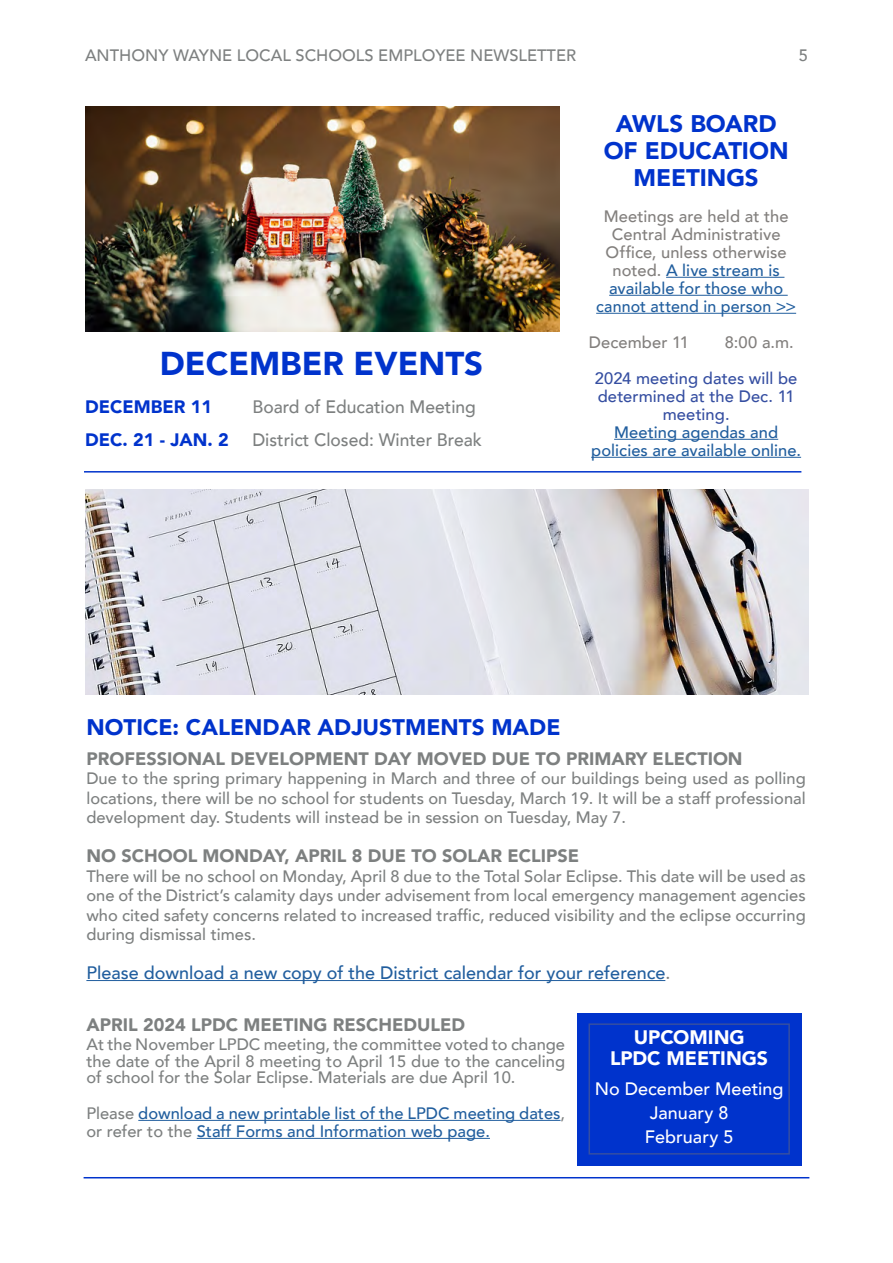
<style>
.page{position:relative;width:893px;height:1263px;background:#fff}
.page>*{position:absolute;margin:0;border:0;box-sizing:border-box;transform-origin:0 0}
.t1{font:900 33px "Avenir";color:#03c}
.t2{font:900 24px/27px "Avenir";letter-spacing:-.005em;color:#03c;text-align:center}
.t3{font:900 22.5px "Avenir";color:#03c}
.t4{font:900 19.5px/21px "Avenir";color:#fff;text-align:center}
.t5{font:900 18px "Avenir";color:#7d8080}
.t6{font:500 18px "Avenir";color:#215e9e}
.t7{font:500 18px "Avenir";color:#7d8080}
.t8{font:500 18px/24px "Avenir";letter-spacing:.005em;color:#fff;text-align:center}
.t9{font:900 18px "Avenir";color:#03c}
.t10{font:500 16.5px/19.5px "Avenir";color:#7d8080;text-align:justify}
.t11{font:500 16.5px/18px "Avenir";letter-spacing:.005em;color:#827f7d;text-align:center}
.t12{font:500 16.5px/18px "Avenir";color:#215e9e;text-align:center}
.t13{font:500 16.5px/18px "Avenir";letter-spacing:.005em;color:#354ea1;text-align:center}
.t14{font:500 16.5px "Avenir";color:#7d8080}
.s1{color:#215e9e}
.s2{color:#7d8080}
</style>
<div class="page">
<hr style="left:84px;top:471px;width:717px;height:2px;background:#03c">
<img style="left:85px;top:107px;width:475px;height:224px">
<div style="left:577px;top:1013px;width:225px;height:152px;background:#03c"></div>
<div style="left:588px;top:1023px;width:202px;height:131px;border:2px solid #354ea1"></div>
<hr style="left:666px;top:277px;width:118px;height:1px;background:#215e9e">
<hr style="left:609px;top:295px;width:179px;height:1px;background:#215e9e">
<hr style="left:596px;top:313px;width:200px;height:1px;background:#215e9e">
<hr style="left:614px;top:439px;width:164px;height:1px;background:#215e9e">
<hr style="left:591px;top:457px;width:210px;height:1px;background:#215e9e">
<hr style="left:84px;top:1177px;width:725px;height:1px;background:#03c">
<hr style="left:86px;top:980px;width:579px;height:1px;background:#215e9e">
<img style="left:85px;top:490px;width:723px;height:204px">
<hr style="left:138px;top:1120px;width:423px;height:1px;background:#215e9e">
<hr style="left:197px;top:1138px;width:293px;height:1px;background:#215e9e">
<p class="t14" style="left:85px;top:41px;width:493px">ANTHONY WAYNE LOCAL SCHOOLS EMPLOYEE NEWSLETTER</p>
<p class="t10" style="left:799px;top:45px;width:11px">5</p>
<h1 class="t1" style="left:160px;top:335px;width:325px">DECEMBER EVENTS</h1>
<p class="t9" style="left:85px;top:391px;width:128px">DECEMBER 11</p>
<p class="t7" style="left:252px;top:391px;width:225px">Board of Education Meeting</p>
<p class="t9" style="left:85px;top:424px;width:145px">DEC. 21 - JAN. 2</p>
<p class="t7" style="left:252px;top:424px;width:231px">District Closed: Winter Break</p>
<h2 class="t2" style="left:604px;top:110px;width:186px">AWLS BOARD<br>OF EDUCATION<br>MEETINGS</h2>
<p class="t11" style="left:596px;top:206px;width:201px">Meetings are held at the<br>Central Administrative<br>Office, unless otherwise noted. <span class="s1">A live stream is available for those who cannot attend in person &gt;&gt;</span></p>
<p class="t11" style="left:589px;top:332px;width:102px">December 11</p>
<p class="t11" style="left:725px;top:332px;width:71px">8:00 a.m.</p>
<p class="t13" style="left:595px;top:368px;width:204px">2024 meeting dates will be determined at the Dec. 11 meeting.</p>
<p class="t12" style="left:591px;top:422px;width:211px">Meeting agendas and policies are available online.</p>
<h3 class="t3" style="left:86px;top:707px;width:476px">NOTICE: CALENDAR ADJUSTMENTS MADE</h3>
<p class="t5" style="left:86px;top:743px;width:658px">PROFESSIONAL DEVELOPMENT DAY MOVED DUE TO PRIMARY ELECTION</p>
<p class="t10" style="left:86px;top:768px;width:721px">Due to the spring primary happening in March and three of our buildings being used as polling locations, there will be no school for students on Tuesday, March 19. It will be a staff professional development day. Students will instead be in session on Tuesday, May 7.</p>
<p class="t5" style="left:86px;top:840px;width:494px">NO SCHOOL MONDAY, APRIL 8 DUE TO SOLAR ECLIPSE</p>
<p class="t10" style="left:86px;top:865px;width:721px">There will be no school on Monday, April 8 due to the Total Solar Eclipse. This date will be used as one of the District’s calamity days under advisement from local emergency management agencies who cited safety concerns related to increased traffic, reduced visibility and the eclipse occurring during dismissal times.</p>
<p class="t6" style="left:86px;top:957px;width:585px">Please download a new copy of the District calendar for your reference<span class="s2">.</span></p>
<p class="t5" style="left:86px;top:1009px;width:380px">APRIL 2024 LPDC MEETING RESCHEDULED</p>
<p class="t10" style="left:86px;top:1035px;width:480px;line-height:16.5px">At the November LPDC meeting, the committee voted to change the date of the April 8 meeting to April 15 due to the canceling of school for the Solar Eclipse. Materials are due April 10.</p>
<p class="t12" style="left:86px;top:1103px;width:480px;text-align:left"><span class="s2">Please</span> download a new printable list of the LPDC meeting dates<span class="s2">, or refer to the</span> Staff Forms and Information web page.</p>
<p class="t4" style="left:610px;top:1027px;width:159px">UPCOMING<br>LPDC MEETINGS</p>
<p class="t8" style="left:595px;top:1076px;width:190px">No December Meeting<br>January 8<br>February 5</p>
</div>
